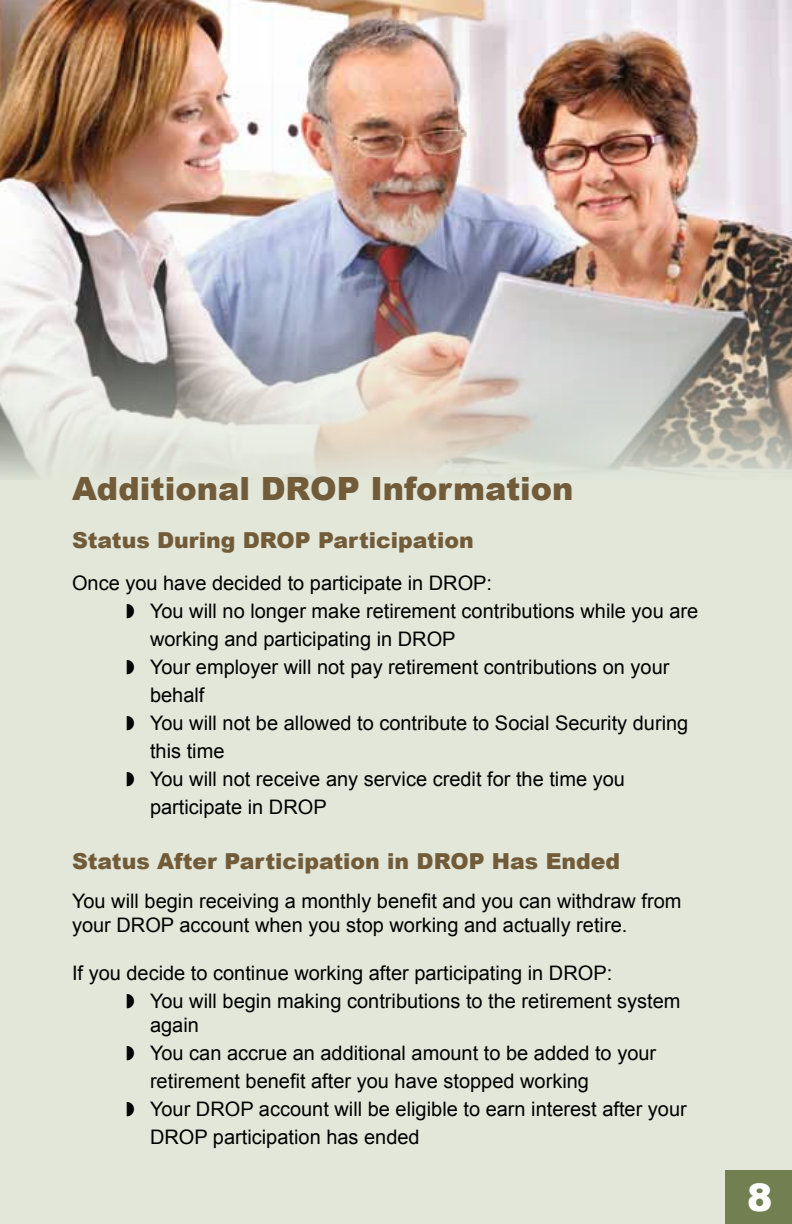
<style>
.page{position:relative;width:792px;height:1224px;background:#e2e7da}
.page>*{position:absolute;margin:0;border:0;box-sizing:border-box;transform-origin:0 0}
.t1{font:900 38px "Arial";color:#fff}
.t2{font:900 32px "Arial";color:#725b38}
.t3{font:900 22px "Arial";color:#725b38}
.t4{font:20px/24px "Arial";color:#000}
</style>
<div class="page">
<div style="left:725px;top:1171px;width:67px;height:53px;background:#728051"></div>
<img style="left:0;top:0;width:792px;height:476px">
<h2 class="t2" style="left:72px;top:465px;width:503px">Additional DROP Information</h2>
<p class="t3" style="left:72px;top:524px;width:403px">Status During DROP Participation</p>
<p class="t4" style="left:72px;top:571px;width:422px">Once you have decided to participate in DROP:</p>
<p class="t4" style="left:126px;top:599px;width:574px">◗ You will no longer make retirement contributions while you are</p>
<p class="t4" style="left:150px;top:627px;width:307px">working and participating in DROP</p>
<p class="t4" style="left:126px;top:655px;width:545px">◗ Your employer will not pay retirement contributions on your</p>
<p class="t4" style="left:150px;top:683px;width:56px">behalf</p>
<p class="t4" style="left:126px;top:711px;width:564px">◗ You will not be allowed to contribute to Social Security during</p>
<p class="t4" style="left:150px;top:739px;width:76px">this time</p>
<p class="t4" style="left:126px;top:767px;width:500px">◗ You will not receive any service credit for the time you</p>
<p class="t4" style="left:150px;top:795px;width:178px">participate in DROP</p>
<p class="t3" style="left:72px;top:845px;width:550px">Status After Participation in DROP Has Ended</p>
<p class="t4" style="left:72px;top:889px;width:611px">You will begin receiving a monthly benefit and you can withdraw from your DROP account when you stop working and actually retire.</p>
<p class="t4" style="left:126px;top:959px;width:556px;line-height:28px;text-indent:-54px">If you decide to continue working after participating in DROP:<br>◗ You will begin making contributions to the retirement system</p>
<p class="t4" style="left:150px;top:1013px;width:50px">again</p>
<p class="t4" style="left:126px;top:1041px;width:532px">◗ You can accrue an additional amount to be added to your</p>
<p class="t4" style="left:150px;top:1069px;width:441px">retirement benefit after you have stopped working</p>
<p class="t4" style="left:126px;top:1097px;width:562px">◗ Your DROP account will be eligible to earn interest after your</p>
<p class="t4" style="left:150px;top:1125px;width:271px">DROP participation has ended</p>
<h1 class="t1" style="left:747px;top:1169px;width:27px">8</h1>
</div>
